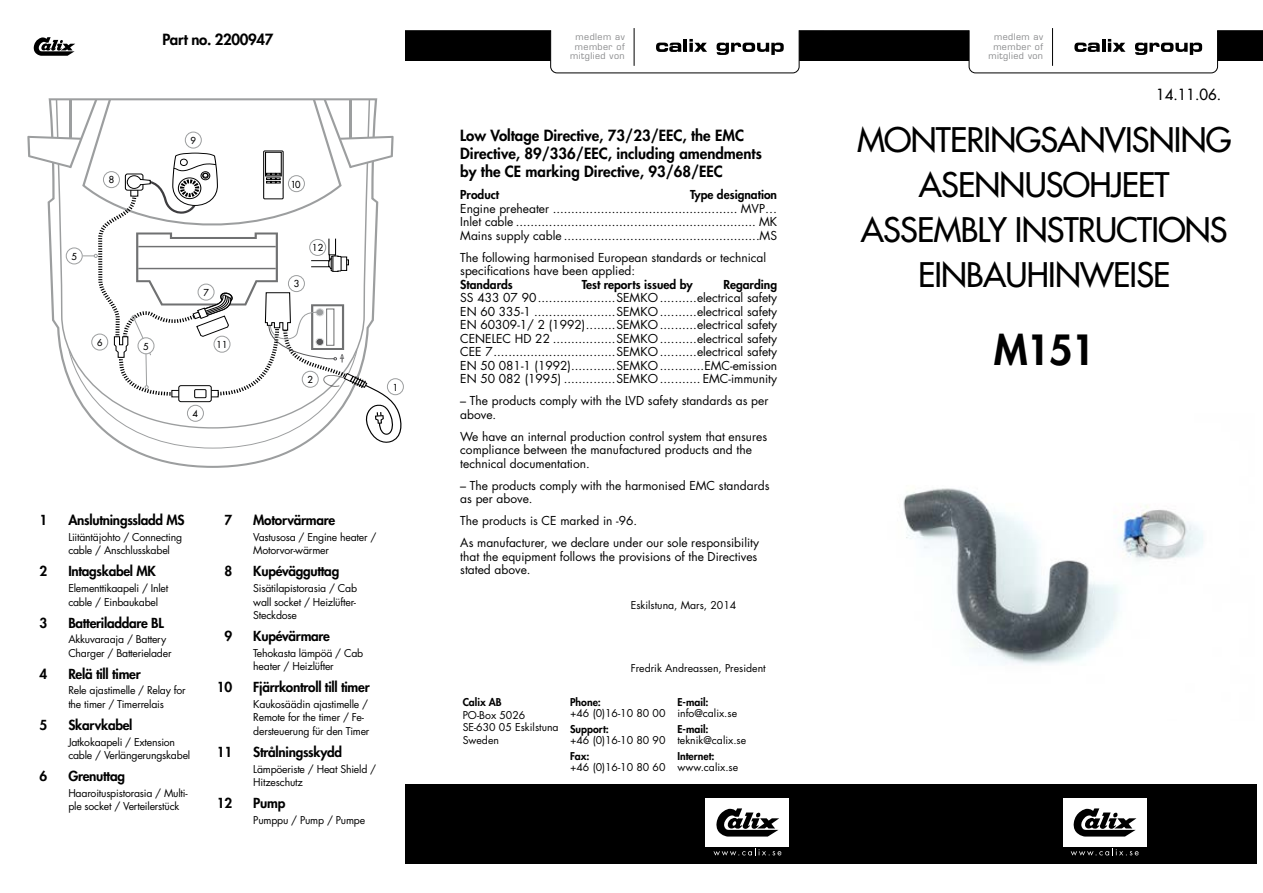
<style>
.page{position:relative;width:1263px;height:893px;background:#fff}
.page>*{position:absolute;margin:0;border:0;box-sizing:border-box;transform-origin:0 0}
.t1{font:800 40.5px "Futura Std";color:#000}
.t2{font:500 33px/45px "Futura Std";letter-spacing:-.025em;color:#000;text-align:center}
.t3{font:800 15px/18px "Futura Std";color:#000}
.t4{font:800 15px "Futura Std";letter-spacing:-.025em;color:#000}
.t5{font:500 15px "Futura Std";color:#000}
.t6{font:800 13.5px "Futura Std";letter-spacing:-.02em;color:#000}
.t7{font:12px/13.5px "Futura Std";color:#000}
.t8{font:800 12px "Futura Std";color:#000}
.t9{font:10.5px/13.5px "Futura Std";letter-spacing:-.02em;color:#000}
.t10{font:10.5px/12.6px "Futura Std";color:#000}
.t11{font:800 10.5px "Futura Std";color:#000}
.t12{font:500 9.3px "Futura Std";color:#000}
.t13{font:8.85px/9.4px "Eurostile";letter-spacing:.05em;color:#87888a;text-align:right}
</style>
<div class="page">
<div style="left:406px;top:784px;width:851px;height:80px;background:#000"></div>
<div style="left:706px;top:798px;width:83px;height:49px;background:#fff"></div>
<svg style="left:713px;top:848px;width:68px;height:8px"></svg>
<svg style="left:716px;top:808px;width:63px;height:28px"></svg>
<svg style="left:406px;top:28px;width:857px;height:46px"></svg>
<svg style="left:129px;top:449px;width:167px;height:19px"></svg>
<svg style="left:27px;top:98px;width:377px;height:351px"></svg>
<div style="left:66px;top:248px;width:16px;height:16px;background:#fff;border-radius:50%"></div>
<div style="left:66px;top:248px;width:17px;height:16px;border:1px solid #9c9e9f;border-radius:50%"></div>
<div style="left:138px;top:338px;width:16px;height:16px;background:#fff;border-radius:50%"></div>
<div style="left:138px;top:337px;width:16px;height:17px;border:1px solid #9c9e9f;border-radius:50%"></div>
<svg style="left:33px;top:37px;width:42px;height:19px"></svg>
<div style="left:1063px;top:798px;width:83px;height:49px;background:#fff"></div>
<svg style="left:1071px;top:848px;width:68px;height:8px"></svg>
<svg style="left:1073px;top:808px;width:63px;height:28px"></svg>
<img style="left:903px;top:488px;width:300px;height:177px">
<p class="t4" style="left:162px;top:30px;width:112px">Part no. 2200947</p>
<p class="t12" style="left:72px;top:251px;width:7px">5</p>
<p class="t12" style="left:109px;top:174px;width:7px">8</p>
<p class="t12" style="left:97px;top:337px;width:7px">6</p>
<p class="t12" style="left:143px;top:340px;width:7px">5</p>
<p class="t12" style="left:191px;top:135px;width:7px">9</p>
<p class="t12" style="left:203px;top:287px;width:7px">7</p>
<p class="t12" style="left:217px;top:339px;width:12px">11</p>
<p class="t12" style="left:192px;top:408px;width:7px">4</p>
<p class="t12" style="left:291px;top:178px;width:11px">10</p>
<p class="t12" style="left:294px;top:278px;width:7px">3</p>
<p class="t12" style="left:312px;top:242px;width:12px">12</p>
<p class="t12" style="left:308px;top:374px;width:7px">2</p>
<p class="t12" style="left:393px;top:381px;width:7px">1</p>
<p class="t6" style="left:40px;top:512px;width:9px">1</p>
<p class="t6" style="left:68px;top:512px;width:118px">Anslutningssladd MS</p>
<p class="t9" style="left:68px;top:530px;width:115px">Liitäntäjohto / Connecting cable / Anschlusskabel</p>
<p class="t6" style="left:40px;top:563px;width:9px">2</p>
<p class="t6" style="left:68px;top:563px;width:89px">Intagskabel MK</p>
<p class="t9" style="left:68px;top:582px;width:102px">Elementtikaapeli / Inlet cable / Einbaukabel</p>
<p class="t6" style="left:40px;top:614px;width:9px">3</p>
<p class="t6" style="left:68px;top:614px;width:97px">Batteriladdare BL</p>
<p class="t9" style="left:68px;top:633px;width:105px">Akkuvaraaja / Battery<br>Charger / Batterielader</p>
<p class="t6" style="left:40px;top:665px;width:9px">4</p>
<p class="t6" style="left:68px;top:665px;width:74px">Relä till timer</p>
<p class="t9" style="left:68px;top:684px;width:119px">Rele ajastimelle / Relay for the timer / Timerrelais</p>
<p class="t6" style="left:40px;top:716px;width:9px">5</p>
<p class="t6" style="left:68px;top:716px;width:66px">Skarvkabel</p>
<p class="t9" style="left:68px;top:735px;width:123px">Jatkokaapeli / Extension cable / Verlängerungskabel</p>
<p class="t6" style="left:40px;top:767px;width:9px">6</p>
<p class="t6" style="left:68px;top:767px;width:58px">Grenuttag</p>
<p class="t9" style="left:68px;top:786px;width:121px">Haaroituspistorasia / Multi&shy;ple socket / Verteilerstück</p>
<p class="t6" style="left:224px;top:512px;width:9px">7</p>
<p class="t6" style="left:253px;top:512px;width:84px">Motorvärmare</p>
<p class="t9" style="left:253px;top:530px;width:125px">Vastusosa / Engine heater /<br>Motorvor-wärmer</p>
<p class="t6" style="left:224px;top:563px;width:9px">8</p>
<p class="t6" style="left:253px;top:563px;width:87px">Kupévägguttag</p>
<p class="t9" style="left:253px;top:582px;width:105px;text-align:justify">Sisätilapistorasia / Cab wall socket / Heizlüfter-Steckdose</p>
<p class="t6" style="left:224px;top:628px;width:9px">9</p>
<p class="t6" style="left:253px;top:628px;width:78px">Kupévärmare</p>
<p class="t9" style="left:253px;top:646px;width:111px">Tehokasta lämpöä / Cab heater / Heizlüfter</p>
<p class="t6" style="left:217px;top:679px;width:17px">10</p>
<p class="t6" style="left:253px;top:679px;width:118px">Fjärrkontroll till timer</p>
<p class="t9" style="left:253px;top:697px;width:118px">Kaukosäädin ajastimelle /<br>Remote for the timer / Fe&shy;dersteuerung für den Timer</p>
<p class="t6" style="left:217px;top:743px;width:17px">11</p>
<p class="t6" style="left:253px;top:743px;width:90px">Strålningsskydd</p>
<p class="t9" style="left:253px;top:762px;width:124px">Lämpöeriste / Heat Shield /<br>Hitzeschutz</p>
<p class="t6" style="left:217px;top:794px;width:17px">12</p>
<p class="t6" style="left:253px;top:794px;width:33px">Pump</p>
<p class="t9" style="left:253px;top:813px;width:113px">Pumppu / Pump / Pumpe</p>
<p class="t13" style="left:570px;top:32px;width:56px">medlem av member of mitglied von</p>
<p class="t3" style="left:460px;top:127px;width:303px">Low Voltage Directive, 73/23/EEC, the EMC<br>Directive, 89/336/EEC, including amendments by the CE marking Directive, 93/68/EEC</p>
<p class="t8" style="left:460px;top:187px;width:40px">Product</p>
<p class="t8" style="left:690px;top:187px;width:89px">Type designation</p>
<p class="t7" style="left:460px;top:202px;width:318px;text-align:justify">Engine preheater .................................................. MVP… Inlet cable ................................................................. MK Mains supply cable .....................................................MS</p>
<p class="t7" style="left:460px;top:251px;width:307px">The following harmonised European standards or technical specifications have been applied:</p>
<p class="t8" style="left:460px;top:277px;width:54px">Standards</p>
<p class="t8" style="left:582px;top:277px;width:112px">Test reports issued by</p>
<p class="t8" style="left:723px;top:277px;width:55px">Regarding</p>
<p class="t7" style="left:460px;top:291px;width:318px;text-align:justify">SS 433 07 90.....................SEMKO ..........electrical safety EN 60 335-1 ......................SEMKO ..........electrical safety EN 60309-1/ 2 (1992)........SEMKO ..........electrical safety CENELEC HD 22 .................SEMKO ..........electrical safety CEE 7.................................SEMKO ..........electrical safety EN 50 081-1 (1992)............SEMKO ............EMC-emission EN 50 082 (1995) ..............SEMKO ........... EMC-immunity</p>
<p class="t7" style="left:460px;top:394px;width:310px">– The products comply with the LVD safety standards as per above.</p>
<p class="t7" style="left:460px;top:430px;width:308px">We have an internal production control system that ensures compliance between the manufactured products and the technical documentation.</p>
<p class="t7" style="left:460px;top:479px;width:311px">– The products comply with the harmonised EMC standards as per above.</p>
<p class="t7" style="left:460px;top:510px;width:300px;line-height:22px">The products is CE marked in -96.<br>As manufacturer, we declare under our sole responsibility</p>
<p class="t7" style="left:460px;top:550px;width:299px">that the equipment follows the provisions of the Directives stated above.</p>
<p class="t10" style="left:631px;top:598px;width:107px">Eskilstuna, Mars, 2014</p>
<p class="t11" style="left:463px;top:696px;width:41px">Calix AB</p>
<p class="t10" style="left:463px;top:709px;width:98px">PO-Box 5026<br>SE-630 05 Eskilstuna<br>Sweden</p>
<p class="t10" style="left:631px;top:662px;width:137px">Fredrik Andreassen, President</p>
<p class="t11" style="left:570px;top:696px;width:32px">Phone:</p>
<p class="t9" style="left:570px;top:707px;width:97px">+46 (0)16-10 80 00</p>
<p class="t11" style="left:570px;top:722px;width:40px">Support:</p>
<p class="t9" style="left:570px;top:734px;width:97px">+46 (0)16-10 80 90</p>
<p class="t11" style="left:570px;top:749px;width:21px">Fax:</p>
<p class="t9" style="left:570px;top:760px;width:97px">+46 (0)16-10 80 60</p>
<p class="t11" style="left:677px;top:696px;width:33px">E-mail:</p>
<p class="t10" style="left:677px;top:707px;width:61px">info@calix.se</p>
<p class="t11" style="left:677px;top:722px;width:33px">E-mail:</p>
<p class="t10" style="left:677px;top:734px;width:70px">teknik@calix.se</p>
<p class="t11" style="left:677px;top:749px;width:39px">Internet:</p>
<p class="t10" style="left:677px;top:761px;width:62px">www.calix.se</p>
<p class="t13" style="left:988px;top:32px;width:56px">medlem av member of mitglied von</p>
<p class="t5" style="left:1156px;top:85px;width:67px">14.11.06.</p>
<h2 class="t2" style="left:857px;top:118px;width:376px">MONTERINGSANVISNING<br>ASENNUSOHJEET<br>ASSEMBLY INSTRUCTIONS<br>EINBAUHINWEISE</h2>
<h1 class="t1" style="left:994px;top:324px;width:103px">M151</h1>
</div>
